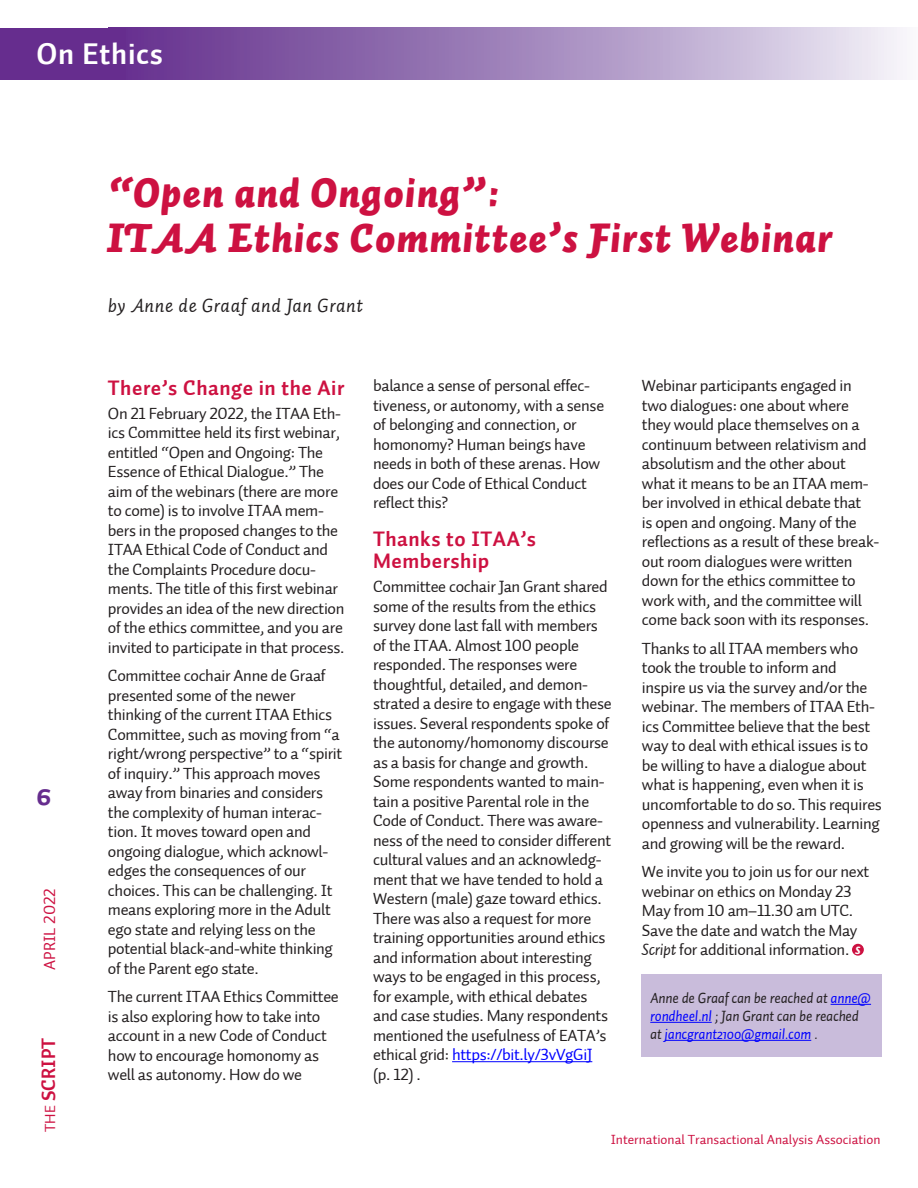
<style>
.page{position:relative;width:918px;height:1188px;background:#fff}
.page>*{position:absolute;margin:0;border:0;box-sizing:border-box;transform-origin:0 0}
.HD_1{font:40.5px/45px "Auto 2 Black Italic LF";letter-spacing:.025em;color:#cd1141}
.Section_bar_HD{font:30px "Auto 2 Bold LF";letter-spacing:.025em;color:#fff}
.t1{font:30px "Auto 3 Bold Sm Cp";color:#662d8e}
.HD_3a{font:21px/22.5px "Auto 2 Bold LF";letter-spacing:.025em;color:#cd1141}
.byline{font:19.5px "Auto 2 Italic LF";letter-spacing:.025em;color:#231f20}
.footer_date{font:700 19.5px "Auto 2";color:#cd1141}
.basic_body_text{font:16.5px/19.5px "Auto 2 Regular LF";letter-spacing:-.02em;color:#231f20}
.footer_date-2{font:16.5px "Auto 2 Regular LF";color:#cd1141}
.writer_bio{font:italic 15px/18px "Auto 1";letter-spacing:-.015em;color:#231f20}
.t2{font:13.5px "Auto 2 Regular LF";color:#cd1141}
.s1{font-family:"Auto 2 Regular LF";font-weight:400;font-size:15px}
.s2{color:#00f}
.s3{font-family:"Auto 2 Italic LF"}
</style>
<div class="page">
<div style="left:109px;top:28px;width:809px;height:52px;background:linear-gradient(to right,#5c2788,#eeedf5)"></div>
<div style="left:0;top:28px;width:126px;height:52px;background:#662d8e"></div>
<hr style="left:452px;top:1061px;width:140px;height:1px;background:#00f">
<div style="left:852px;top:944px;width:12px;height:12px;background:#cd1141;border-radius:50%"></div>
<div style="left:641px;top:974px;width:241px;height:83px;background:#c9bcdb"></div>
<hr style="left:831px;top:1004px;width:40px;height:1px;background:#00f">
<hr style="left:650px;top:1022px;width:62px;height:1px;background:#00f">
<hr style="left:665px;top:1040px;width:146px;height:1px;background:#00f">
<p class="Section_bar_HD" style="left:37px;top:34px;width:128px">On Ethics</p>
<h2 class="t1" style="left:36px;top:777px;width:17px">6</h2>
<p class="footer_date-2" style="left:39px;top:970px;width:83px;rotate:-90deg">APRIL 2022</p>
<p class="footer_date" style="left:36px;top:1132px;width:96px;rotate:-90deg"><span class="s1">THE</span> SCRIPT</p>
<p class="HD_1" style="left:108px;top:172px;width:726px">“Open and Ongoing”:<br>ITAA Ethics Committee’s First Webinar</p>
<p class="byline" style="left:108px;top:293px;width:257px">by Anne de Graaf and Jan Grant</p>
<p class="HD_3a" style="left:108px;top:377px;width:238px">There’s Change in the Air</p>
<p class="basic_body_text" style="left:108px;top:404px;width:238px">On 21 February 2022, the ITAA Eth&shy;ics Committee held its first webinar, entitled “Open and Ongoing: The Essence of Ethical Dialogue.” The aim of the webinars (there are more to come) is to involve ITAA mem&shy;bers in the proposed changes to the ITAA Ethical Code of Conduct and the Complaints Procedure docu&shy;ments. The title of this first webinar provides an idea of the new direction of the ethics committee, and you are invited to participate in that process.</p>
<p class="basic_body_text" style="left:108px;top:666px;width:236px">Committee cochair Anne de Graaf presented some of the newer thinking of the current ITAA Ethics<br>Committee, such as moving from “a right/wrong perspective” to a “spirit of inquiry.” This approach moves away from binaries and considers the complexity of human interac&shy;tion. It moves toward open and ongoing dialogue, which acknowl&shy;edges the consequences of our choices. This can be challenging. It means exploring more in the Adult ego state and relying less on the potential black-and-white thinking of the Parent ego state.</p>
<p class="basic_body_text" style="left:108px;top:987px;width:232px">The current ITAA Ethics Committee is also exploring how to take into account in a new Code of Conduct how to encourage homonomy as well as autonomy. How do we</p>
<p class="basic_body_text" style="left:373px;top:376px;width:233px">balance a sense of personal effec&shy;tiveness, or autonomy, with a sense of belonging and connection, or homonomy? Human beings have needs in both of these arenas. How does our Code of Ethical Conduct reflect this?</p>
<p class="HD_3a" style="left:373px;top:528px;width:164px">Thanks to ITAA’s<br>Membership</p>
<p class="basic_body_text" style="left:373px;top:577px;width:240px">Committee cochair Jan Grant shared some of the results from the ethics survey done last fall with members of the ITAA. Almost 100 people responded. The responses were thoughtful, detailed, and demon&shy;strated a desire to engage with these issues. Several respondents spoke of the autonomy/homonomy discourse as a basis for change and growth.<br>Some respondents wanted to main&shy;tain a positive Parental role in the Code of Conduct. There was aware&shy;ness of the need to consider different cultural values and an acknowledg&shy;ment that we have tended to hold a Western (male) gaze toward ethics.<br>There was also a request for more training opportunities around ethics and information about interesting ways to be engaged in this process, for example, with ethical debates and case studies. Many respondents mentioned the usefulness of EATA’s ethical grid: <span class="s2">https://bit.ly/3vVgGiJ </span>(p. 12) .</p>
<p class="basic_body_text" style="left:642px;top:376px;width:239px">Webinar participants engaged in two dialogues: one about where they would place themselves on a continuum between relativism and absolutism and the other about what it means to be an ITAA mem&shy;ber involved in ethical debate that<br>is open and ongoing. Many of the reflections as a result of these break&shy;out room dialogues were written down for the ethics committee to work with, and the committee will come back soon with its responses.</p>
<p class="basic_body_text" style="left:642px;top:639px;width:242px">Thanks to all ITAA members who took the trouble to inform and inspire us via the survey and/or the webinar. The members of ITAA Eth&shy;ics Committee believe that the best way to deal with ethical issues is to be willing to have a dialogue about what is happening, even when it is uncomfortable to do so. This requires openness and vulnerability. Learning and growing will be the reward.</p>
<p class="basic_body_text" style="left:642px;top:862px;width:229px">We invite you to join us for our next webinar on ethics on Monday 23<br>May from 10 am–11.30 am UTC.<br>Save the date and watch the May<br><span class="s3">Script</span> for additional information.</p>
<p class="writer_bio" style="left:650px;top:989px;width:222px">Anne de Graaf can be reached at <span class="s2">anne@ rondheel.nl</span> ; Jan Grant can be reached at <span class="s2">jancgrant2100@gmail.com</span> .</p>
<p class="t2" style="left:611px;top:1131px;width:271px">International Transactional Analysis Association</p>
</div>
